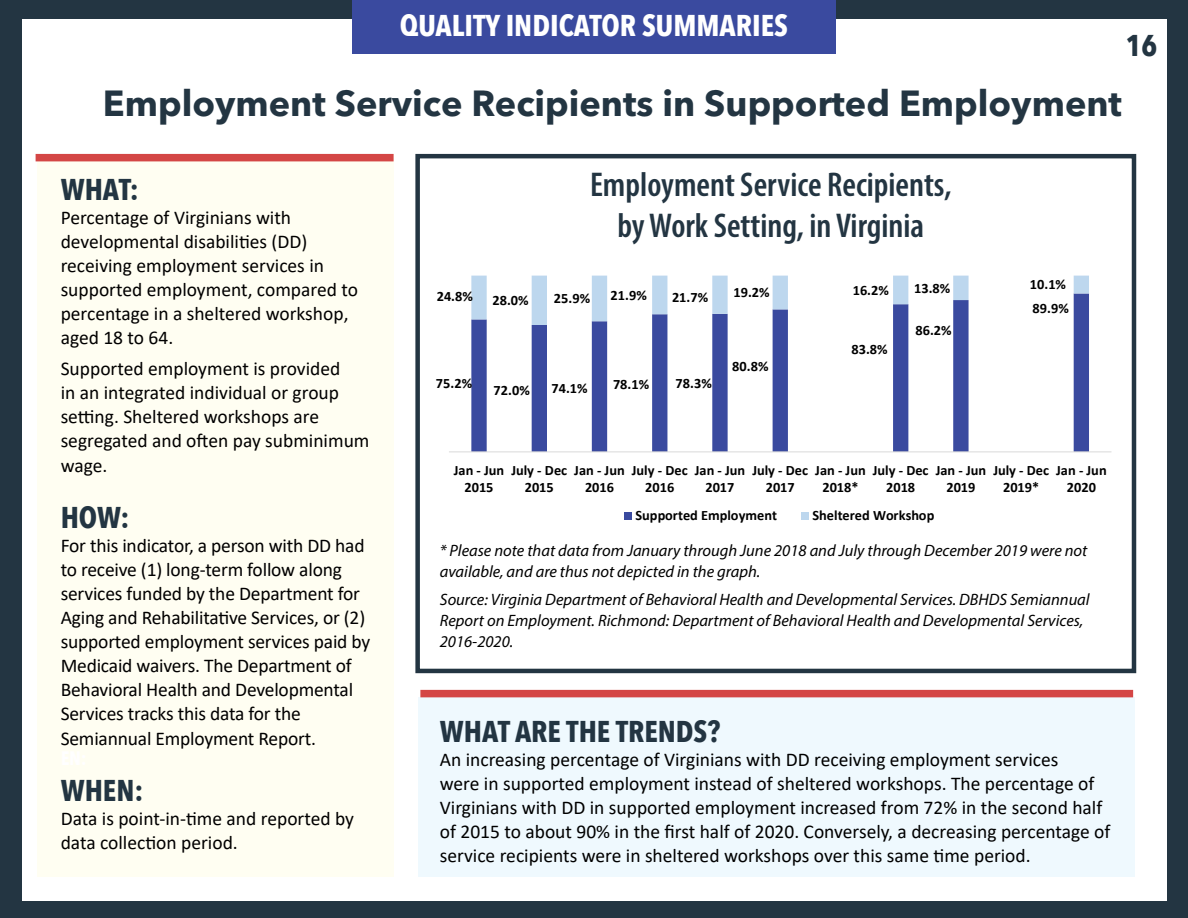
<style>
.page{position:relative;width:1188px;height:918px;background:#233542}
.page>*{position:absolute;margin:0;border:0;box-sizing:border-box;transform-origin:0 0}
.t1{font:700 36px "Avenir Next LT Pro";color:#233542}
.t2{font:600 condensed 34.5px "Myriad Pro";color:#233542}
.t3{font:700 30px "Avenir Next Condensed";color:#233542}
.t4{font:700 30px "Avenir Next Condensed";color:#fff}
.Body{font:19.5px/24px "Calibri";color:#000}
.Body-2{font:italic 16.5px/21px "Myriad Pro";color:#000}
.t5{font:700 14.25px/17.5px "Calibri";color:#000;text-align:center}
</style>
<div class="page">
<div style="left:22px;top:20px;width:1144px;height:881px;background:#fff"></div>
<div style="left:352px;top:0;width:484px;height:54px;background:#3a4a9f"></div>
<div style="left:37px;top:154px;width:357px;height:722px;background:#fffef2"></div>
<div style="left:418px;top:697px;width:717px;height:179px;background:#eff9fe"></div>
<svg style="left:471px;top:325px;width:618px;height:126px"></svg>
<svg style="left:471px;top:276px;width:618px;height:49px"></svg>
<hr style="left:449px;top:451px;width:662px;height:1px;background:#d9d9d9">
<div style="left:624px;top:512px;width:8px;height:8px;background:#3a4a9f"></div>
<div style="left:801px;top:512px;width:8px;height:8px;background:#bdd7ee"></div>
<div style="left:415px;top:154px;width:721px;height:519px;border:4px solid #233542"></div>
<div style="left:36px;top:154px;width:358px;height:7px;background:#d44645"></div>
<div style="left:420px;top:690px;width:713px;height:7px;background:#d44645"></div>
<h1 class="t4" style="left:400px;top:7px;width:390px">QUALITY INDICATOR SUMMARIES</h1>
<h3 class="t3" style="left:1126px;top:27px;width:33px">16</h3>
<h2 class="t1" style="left:103px;top:82px;width:1021px">Employment Service Recipients in Supported Employment</h2>
<h2 class="t3" style="left:61px;top:171px;width:80px">WHAT:</h2>
<p class="Body" style="left:61px;top:205px;width:299px">Percentage of Virginians with developmental disabilities (DD) receiving employment services in supported employment, compared to percentage in a sheltered workshop, aged 18 to 64.</p>
<p class="Body" style="left:61px;top:356px;width:310px">Supported employment is provided<br>in an integrated individual or group setting. Sheltered workshops are segregated and often pay subminimum wage.</p>
<h2 class="t3" style="left:61px;top:499px;width:70px">HOW:</h2>
<p class="Body" style="left:61px;top:533px;width:311px">For this indicator, a person with DD had to receive (1) long-term follow along services funded by the Department for Aging and Rehabilitative Services, or (2) supported employment services paid by Medicaid waivers. The Department of Behavioral Health and Developmental Services tracks this data for the Semiannual Employment Report.</p>
<h2 class="t3" style="left:61px;top:772px;width:84px">WHEN:</h2>
<p class="Body" style="left:61px;top:806px;width:295px">Data is point-in-time and reported by data collection period.</p>
<h2 class="t2" style="left:590px;top:163px;width:363px">Employment Service Recipients,</h2>
<h2 class="t2" style="left:617px;top:205px;width:308px">by Work Setting, in Virginia</h2>
<p class="t5" style="left:437px;top:287px;width:38px">24.8%</p>
<p class="t5" style="left:492px;top:291px;width:38px">28.0%</p>
<p class="t5" style="left:554px;top:290px;width:38px">25.9%</p>
<p class="t5" style="left:611px;top:286px;width:38px">21.9%</p>
<p class="t5" style="left:672px;top:288px;width:38px">21.7%</p>
<p class="t5" style="left:733px;top:284px;width:38px">19.2%</p>
<p class="t5" style="left:853px;top:281px;width:38px">16.2%</p>
<p class="t5" style="left:914px;top:279px;width:38px">13.8%</p>
<p class="t5" style="left:1030px;top:276px;width:38px">10.1%</p>
<p class="t5" style="left:1033px;top:299px;width:38px">89.9%</p>
<p class="t5" style="left:436px;top:374px;width:38px">75.2%</p>
<p class="t5" style="left:494px;top:381px;width:38px">72.0%</p>
<p class="t5" style="left:551px;top:379px;width:38px">74.1%</p>
<p class="t5" style="left:613px;top:375px;width:38px">78.1%</p>
<p class="t5" style="left:676px;top:374px;width:38px">78.3%</p>
<p class="t5" style="left:732px;top:357px;width:38px">80.8%</p>
<p class="t5" style="left:851px;top:341px;width:38px">83.8%</p>
<p class="t5" style="left:915px;top:322px;width:38px">86.2%</p>
<p class="t5" style="left:454px;top:461px;width:52px">Jan - Jun<br>2015</p>
<p class="t5" style="left:511px;top:461px;width:57px">July - Dec<br>2015</p>
<p class="t5" style="left:574px;top:461px;width:52px">Jan - Jun<br>2016</p>
<p class="t5" style="left:632px;top:461px;width:57px">July - Dec<br>2016</p>
<p class="t5" style="left:695px;top:461px;width:52px">Jan - Jun<br>2017</p>
<p class="t5" style="left:752px;top:461px;width:57px">July - Dec<br>2017</p>
<p class="t5" style="left:815px;top:461px;width:52px">Jan - Jun<br>2018*</p>
<p class="t5" style="left:873px;top:461px;width:57px">July - Dec<br>2018</p>
<p class="t5" style="left:936px;top:461px;width:52px">Jan - Jun<br>2019</p>
<p class="t5" style="left:993px;top:461px;width:57px">July - Dec<br>2019*</p>
<p class="t5" style="left:1056px;top:461px;width:52px">Jan - Jun<br>2020</p>
<p class="t5" style="left:635px;top:506px;width:143px">Supported Employment</p>
<p class="t5" style="left:813px;top:506px;width:123px">Sheltered Workshop</p>
<p class="Body-2" style="left:440px;top:540px;width:649px">* Please note that data from January through June 2018 and July through December 2019 were not available, and are thus not depicted in the graph.</p>
<p class="Body-2" style="left:440px;top:589px;width:651px">Source: Virginia Department of Behavioral Health and Developmental Services. DBHDS Semiannual<br>Report on Employment. Richmond: Department of Behavioral Health and Developmental Services,<br>2016-2020.</p>
<h2 class="t3" style="left:440px;top:713px;width:282px">WHAT ARE THE TRENDS?</h2>
<p class="Body" style="left:440px;top:747px;width:672px">An increasing percentage of Virginians with DD receiving employment services<br>were in supported employment instead of sheltered workshops. The percentage of Virginians with DD in supported employment increased from 72% in the second half of 2015 to about 90% in the first half of 2020. Conversely, a decreasing percentage of service recipients were in sheltered workshops over this same time period.</p>
</div>
